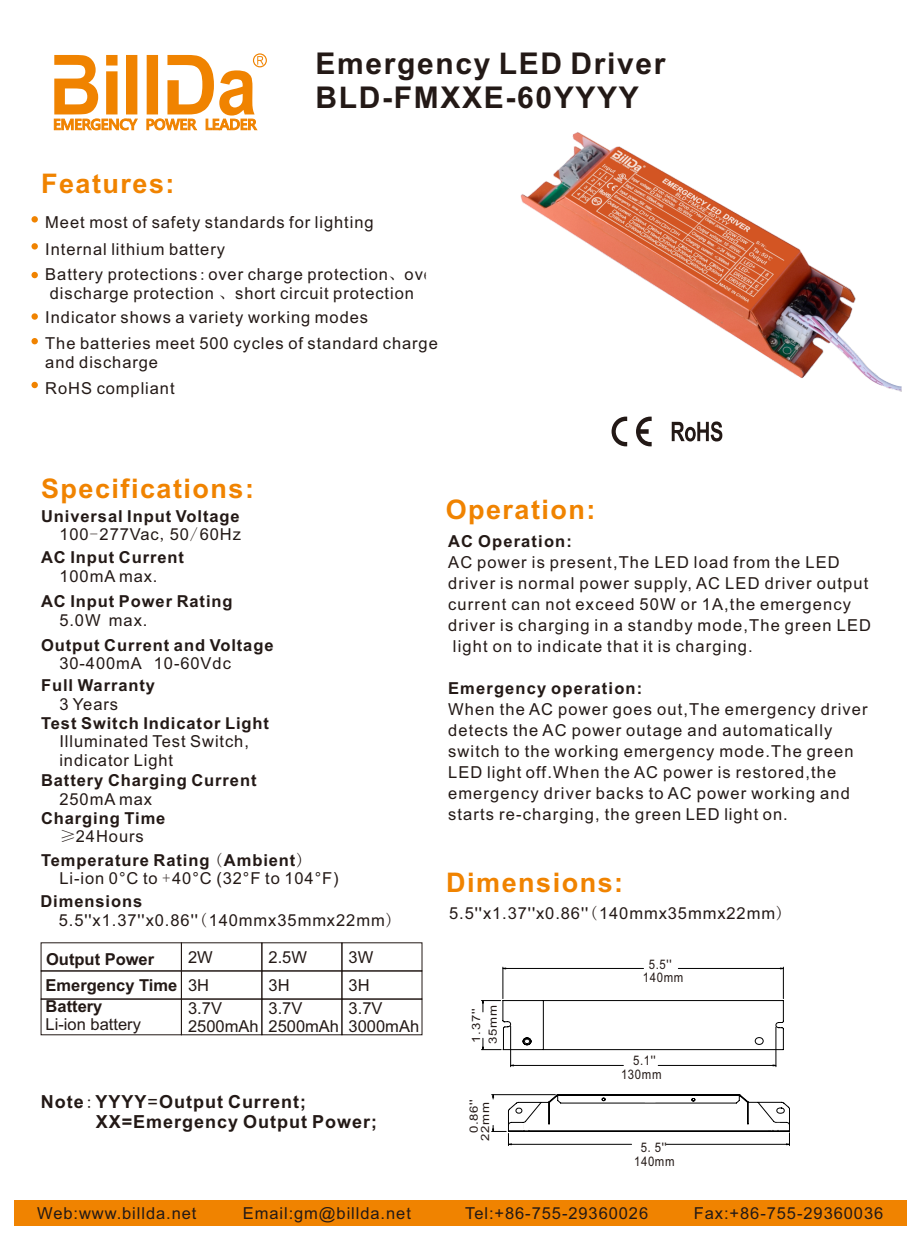
<style>
.page{position:relative;width:920px;height:1239px;background:#fff}
.page>*{position:absolute;margin:0;border:0;box-sizing:border-box;transform-origin:0 0}
.t1{font:700 30px/33.5px "Arial";letter-spacing:.055em;color:#231916}
.t2{font:700 27px "Arial";letter-spacing:.055em;color:#f08300}
.t3{font:700 18px/20.1px "Arial";letter-spacing:.055em;color:#231916}
.t4{font:16.5px/21px "Arial";letter-spacing:.055em;color:#231916}
.t5{font:700 16.5px/18.5px "Arial";letter-spacing:.055em;color:#231916;text-align:right}
.t6{font:16.5px/18.5px "Arial";color:#231916}
.t7{font:700 16.5px "Arial";color:#231916}
.t8{font:13.2px "Arial";letter-spacing:.055em;color:#231916;scale:.86 1}
.t9{font:11.4px "Arial";letter-spacing:.055em;color:#231916;scale:1.16 1}
.s1{font-family:"Sim Sun"}
.s2{font-weight:400}
.s3{font-family:"Sim Sun";font-weight:400}
.s4{font-weight:700}
</style>
<div class="page">
<div style="left:14px;top:1200px;width:893px;height:25px;background:#f08300"></div>
<div style="left:31px;top:243px;width:7px;height:7px;background:#f08300;border-radius:50%"></div>
<svg style="left:31px;top:313px;width:7px;height:7px"></svg>
<div style="left:31px;top:338px;width:7px;height:6px;background:#f08300;border-radius:50%"></div>
<div style="left:31px;top:382px;width:7px;height:6px;background:#f08300;border-radius:50%"></div>
<div style="left:31px;top:216px;width:7px;height:7px;background:#f08300;border-radius:50%"></div>
<div style="left:31px;top:272px;width:7px;height:6px;background:#f08300;border-radius:50%"></div>
<img style="left:520px;top:132px;width:382px;height:260px">
<svg style="left:672px;top:421px;width:50px;height:20px"></svg>
<svg style="left:612px;top:417px;width:40px;height:29px"></svg>
<hr style="left:510px;top:1026px;width:1px;height:41px;background:#000">
<hr style="left:775px;top:1027px;width:1px;height:40px;background:#000">
<hr style="left:514px;top:1065px;width:109px;height:1px;background:#000">
<hr style="left:658px;top:1065px;width:115px;height:1px;background:#000">
<svg style="left:481px;top:966px;width:303px;height:85px"></svg>
<svg style="left:491px;top:1094px;width:299px;height:51px"></svg>
<svg style="left:54px;top:53px;width:213px;height:77px"></svg>
<div style="left:41px;top:998px;width:141px;height:37px;border:1px solid #231916"></div>
<div style="left:41px;top:942px;width:141px;height:29px;border:1px solid #231916"></div>
<div style="left:341px;top:998px;width:81px;height:37px;border:1px solid #231916"></div>
<div style="left:341px;top:942px;width:81px;height:29px;border:1px solid #231916"></div>
<div style="left:181px;top:998px;width:81px;height:37px;border:1px solid #231916"></div>
<div style="left:181px;top:942px;width:81px;height:29px;border:1px solid #231916"></div>
<div style="left:261px;top:970px;width:81px;height:29px;border:1px solid #231916"></div>
<div style="left:261px;top:998px;width:81px;height:37px;border:1px solid #231916"></div>
<div style="left:261px;top:942px;width:81px;height:29px;border:1px solid #231916"></div>
<h2 class="t2" style="left:41px;top:173px;width:135px">Features:</h2>
<h1 class="t1" style="left:315px;top:50px;width:352px">Emergency LED Driver<br>BLD-FMXXE-60YYYY</h1>
<p class="t4" style="left:45px;top:213px;width:330px">Meet most of safety standards for lighting</p>
<p class="t4" style="left:45px;top:267px;width:396px;line-height:18.5px">Battery protections<span class="s1">:</span>over charge protection<span class="s1">、</span>over discharge protection <span class="s1">、</span>short circuit protection</p>
<p class="t4" style="left:45px;top:240px;width:181px">Internal lithium battery</p>
<p class="t4" style="left:45px;top:309px;width:324px">Indicator shows a variety working modes</p>
<p class="t4" style="left:45px;top:336px;width:394px;line-height:18.5px">The batteries meet 500 cycles of standard charge and discharge</p>
<p class="t4" style="left:45px;top:379px;width:131px">RoHS compliant</p>
<h2 class="t2" style="left:41px;top:478px;width:215px">Specifications:</h2>
<p class="t5" style="left:41px;top:508px;width:201px">Universal Input Voltage<br><span class="s2">100</span><span class="s3">-</span><span class="s2">277Vac</span><span class="s3">,</span><span class="s2">50</span><span class="s3">/</span><span class="s2">60Hz</span></p>
<p class="t5" style="left:41px;top:550px;width:144px">AC Input Current</p>
<p class="t4" style="left:59px;top:567px;width:100px">100mA max.</p>
<p class="t5" style="left:41px;top:594px;width:193px">AC Input Power Rating</p>
<p class="t4" style="left:59px;top:611px;width:90px">5.0W max.</p>
<p class="t5" style="left:41px;top:637px;width:234px">Output Current and Voltage</p>
<p class="t4" style="left:59px;top:654px;width:173px">30-400mA 10-60Vdc</p>
<p class="t5" style="left:41px;top:678px;width:115px">Full Warranty</p>
<p class="t4" style="left:59px;top:695px;width:60px">3 Years</p>
<p class="t5" style="left:41px;top:715px;width:229px">Test Switch Indicator Light</p>
<p class="t4" style="left:59px;top:734px;width:191px;line-height:18.5px">Illuminated Test Switch, indicator Light</p>
<p class="t5" style="left:41px;top:773px;width:217px">Battery Charging Current</p>
<p class="t4" style="left:59px;top:790px;width:94px">250mA max</p>
<p class="t5" style="left:41px;top:810px;width:126px;text-align:center">Charging Time <span class="s3">≥</span><span class="s2">24Hours</span></p>
<p class="t4" style="left:59px;top:852px;width:281px;line-height:18.5px;text-indent:-18px"><span class="s4">Temperature Rating</span> <span class="s1">(</span><span class="s4">Ambient</span><span class="s1">)<br></span>Li-ion 0°C to <span class="s1">+</span>40°C (32°F to 104°F)</p>
<p class="t4" style="left:59px;top:894px;width:337px;line-height:18.5px;text-indent:-18px"><span class="s4">Dimensions<br></span>5.5''x1.37''x0.86''<span class="s1">(</span>140mmx35mmx22mm<span class="s1">)</span></p>
<p class="t7" style="left:46px;top:952px;width:110px">Output Power</p>
<p class="t4" style="left:349px;top:948px;width:26px">3W</p>
<p class="t7" style="left:46px;top:979px;width:133px">Emergency Time</p>
<p class="t4" style="left:349px;top:976px;width:23px">3H</p>
<p class="t4" style="left:188px;top:944px;width:26px;line-height:28px">2W<br>3H</p>
<p class="t6" style="left:188px;top:1000px;width:72px">3.7V<br>2500mAh</p>
<p class="t4" style="left:269px;top:944px;width:40px;line-height:28px">2.5W<br>3H</p>
<p class="t6" style="left:269px;top:1000px;width:72px">3.7V<br>2500mAh</p>
<p class="t7" style="left:46px;top:1000px;width:58px">Battery</p>
<p class="t6" style="left:46px;top:1017px;width:97px">Li-ion battery</p>
<p class="t6" style="left:349px;top:1000px;width:72px">3.7V<br>3000mAh</p>
<p class="t3" style="left:96px;top:1093px;width:283px;text-indent:-55px">Note<span class="s3">:</span>YYYY<span class="s2">=</span>Output Current;<br>XX=Emergency Output Power;</p>
<h2 class="t2" style="left:446px;top:499px;width:151px">Operation:</h2>
<p class="t5" style="left:448px;top:534px;width:125px">AC Operation:</p>
<p class="t4" style="left:448px;top:553px;width:425px">AC power is present,The LED load from the LED driver is normal power supply, AC LED driver output current can not exceed 50W or 1A,the emergency driver is charging in a standby mode,The green LED light on to indicate that it is charging.</p>
<p class="t5" style="left:448px;top:681px;width:196px">Emergency operation:</p>
<p class="t4" style="left:448px;top:700px;width:421px">When the AC power goes out,The emergency driver detects the AC power outage and automatically switch to the working emergency mode.The green LED light off.When the AC power is restored,the emergency driver backs to AC power working and starts re-charging, the green LED light on.</p>
<h2 class="t2" style="left:446px;top:872px;width:179px">Dimensions:</h2>
<p class="t4" style="left:449px;top:904px;width:337px">5.5''x1.37''x0.86''<span class="s1">(</span>140mmx35mmx22mm<span class="s1">)</span></p>
<p class="t8" style="left:649px;top:959px;width:28px">5.5''</p>
<p class="t9" style="left:472px;top:1043px;width:31px;rotate:-90deg">1.37''</p>
<p class="t9" style="left:489px;top:1044px;width:35px;rotate:-90deg">35mm</p>
<p class="t9" style="left:470px;top:1133px;width:31px;rotate:-90deg">0.86''</p>
<p class="t9" style="left:481px;top:1141px;width:35px;rotate:-90deg">22mm</p>
<p class="t8" style="left:643px;top:972px;width:49px">140mm</p>
<p class="t8" style="left:633px;top:1056px;width:28px">5.1''</p>
<p class="t8" style="left:621px;top:1070px;width:49px">130mm</p>
<p class="t8" style="left:641px;top:1142px;width:31px">5<span class="s1">.</span>5''</p>
<p class="t8" style="left:634px;top:1156px;width:49px">140mm</p>
<p class="t4" style="left:37px;top:1204px;width:161px">Web:www.billda.net</p>
<p class="t4" style="left:243px;top:1204px;width:170px">Email:gm@billda.net</p>
<p class="t4" style="left:465px;top:1204px;width:185px">Tel:+86-755-29360026</p>
<p class="t4" style="left:694px;top:1204px;width:191px">Fax:+86-755-29360036</p>
</div>
